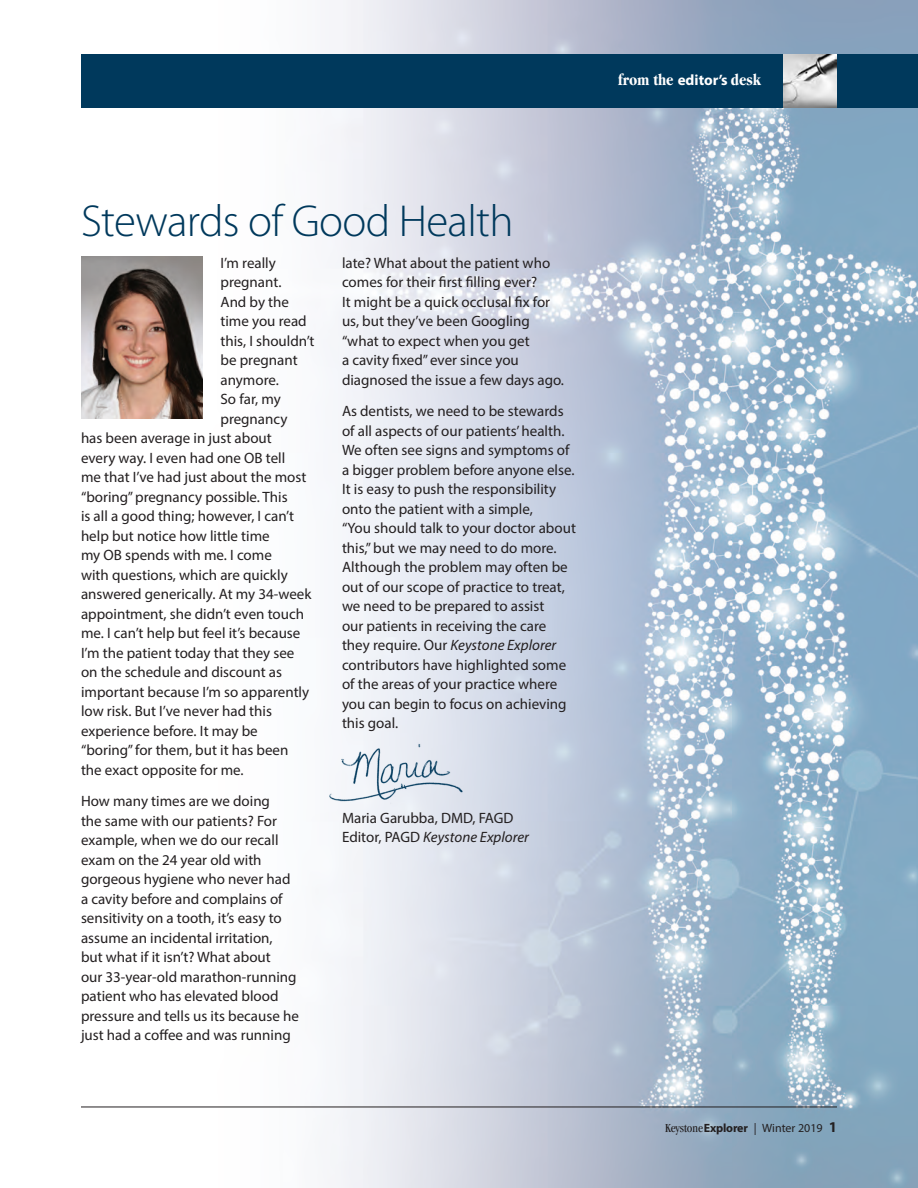
<style>
.page{position:relative;width:918px;height:1188px;background:#fff}
.page>*{position:absolute;margin:0;border:0;box-sizing:border-box;transform-origin:0 0}
.t1{font:300 45px "Myriad Pro";letter-spacing:-.015em;color:#00395c}
.t2{font:700 condensed 16.5px "Garamond";color:#fff}
.t3{font:15px/19.5px "Myriad Pro";color:#231f20}
.t4{font:italic 15px "Myriad Pro";color:#231f20}
.t5{font:12px "Myriad Pro";color:#231f20}
.s1{font-family:"Myriad Pro";font-stretch:normal;font-size:15px}
.s2{font-style:italic}
.s3{font-style:normal}
.s4{font-family:"Garamond";font-stretch:condensed;font-size:12.75px}
.s5{font-weight:700}
.s6{font-weight:700;font-size:15px}
</style>
<div class="page">
<img style="left:179px;top:0;width:739px;height:1188px">
<hr style="left:81px;top:1107px;width:756px;height:1px;background:#231f20">
<div style="left:81px;top:54px;width:837px;height:54px;background:#00395c"></div>
<img style="left:783px;top:54px;width:54px;height:54px">
<img style="left:81px;top:256px;width:121px;height:162px">
<img style="left:327px;top:741px;width:137px;height:64px">
<p class="t2" style="left:618px;top:74px;width:144px">from the <span class="s1">editor’s</span> desk</p>
<p class="t1" style="left:81px;top:204px;width:434px">Stewards of Good Health</p>
<p class="t3" style="left:220px;top:254px;width:57px">I’m really</p>
<p class="t3" style="left:220px;top:274px;width:62px">pregnant.</p>
<p class="t3" style="left:220px;top:293px;width:70px">And by the</p>
<p class="t3" style="left:220px;top:313px;width:88px">time you read</p>
<p class="t3" style="left:220px;top:332px;width:96px">this, I shouldn’t</p>
<p class="t3" style="left:220px;top:352px;width:79px">be pregnant</p>
<p class="t3" style="left:220px;top:371px;width:60px">anymore.</p>
<p class="t3" style="left:220px;top:391px;width:62px">So far, my</p>
<p class="t3" style="left:220px;top:410px;width:69px">pregnancy</p>
<p class="t3" style="left:81px;top:430px;width:192px">has been average in just about</p>
<p class="t3" style="left:81px;top:449px;width:206px">every way. I even had one OB tell</p>
<p class="t3" style="left:81px;top:469px;width:227px">me that I’ve had just about the most</p>
<p class="t3" style="left:81px;top:488px;width:208px">“boring” pregnancy possible. This</p>
<p class="t3" style="left:81px;top:508px;width:215px">is all a good thing; however, I can’t</p>
<p class="t3" style="left:81px;top:527px;width:190px">help but notice how little time</p>
<p class="t3" style="left:81px;top:547px;width:192px">my OB spends with me. I come</p>
<p class="t3" style="left:81px;top:566px;width:208px">with questions, which are quickly</p>
<p class="t3" style="left:81px;top:586px;width:232px">answered generically. At my 34-week</p>
<p class="t3" style="left:81px;top:605px;width:225px">appointment, she didn’t even touch</p>
<p class="t3" style="left:81px;top:625px;width:221px">me. I can’t help but feel it’s because</p>
<p class="t3" style="left:81px;top:644px;width:215px">I’m the patient today that they see</p>
<p class="t3" style="left:81px;top:664px;width:203px">on the schedule and discount as</p>
<p class="t3" style="left:81px;top:683px;width:230px">important because I’m so apparently</p>
<p class="t3" style="left:81px;top:703px;width:193px">low risk. But I’ve never had this</p>
<p class="t3" style="left:81px;top:722px;width:178px">experience before. It may be</p>
<p class="t3" style="left:81px;top:742px;width:209px">“boring” for them, but it has been</p>
<p class="t3" style="left:81px;top:761px;width:164px">the exact opposite for me.</p>
<p class="t3" style="left:81px;top:793px;width:219px">How many times are we doing<br>the same with our patients? For example, when we do our recall exam on the 24 year old with gorgeous hygiene who never had a cavity before and complains of sensitivity on a tooth, it’s easy to assume an incidental irritation,<br>but what if it isn’t? What about<br>our 33-year-old marathon-running patient who has elevated blood pressure and tells us its because he just had a coffee and was running</p>
<p class="t3" style="left:342px;top:254px;width:224px">late? What about the patient who comes for their first filling ever?<br>It might be a quick occlusal fix for us, but they’ve been Googling “what to expect when you get<br>a cavity fixed” ever since you diagnosed the issue a few days ago.</p>
<p class="t3" style="left:342px;top:403px;width:235px">As dentists, we need to be stewards of all aspects of our patients’ health.<br>We often see signs and symptoms of a bigger problem before anyone else.<br>It is easy to push the responsibility onto the patient with a simple,<br>“You should talk to your doctor about this,” but we may need to do more.<br>Although the problem may often be out of our scope of practice to treat, we need to be prepared to assist<br>our patients in receiving the care they require. Our <span class="s2">Keystone Explorer </span>contributors have highlighted some of the areas of your practice where you can begin to focus on achieving this goal.</p>
<p class="t3" style="left:342px;top:809px;width:173px">Maria Garubba, DMD, FAGD</p>
<p class="t4" style="left:342px;top:832px;width:188px"><span class="s3">Editor, PAGD</span> Keystone Explorer</p>
<p class="t5" style="left:665px;top:1123px;width:173px"><span class="s4">Keystone</span><span class="s5">Explorer</span> | Winter 2019 <span class="s6">1</span></p>
</div>
